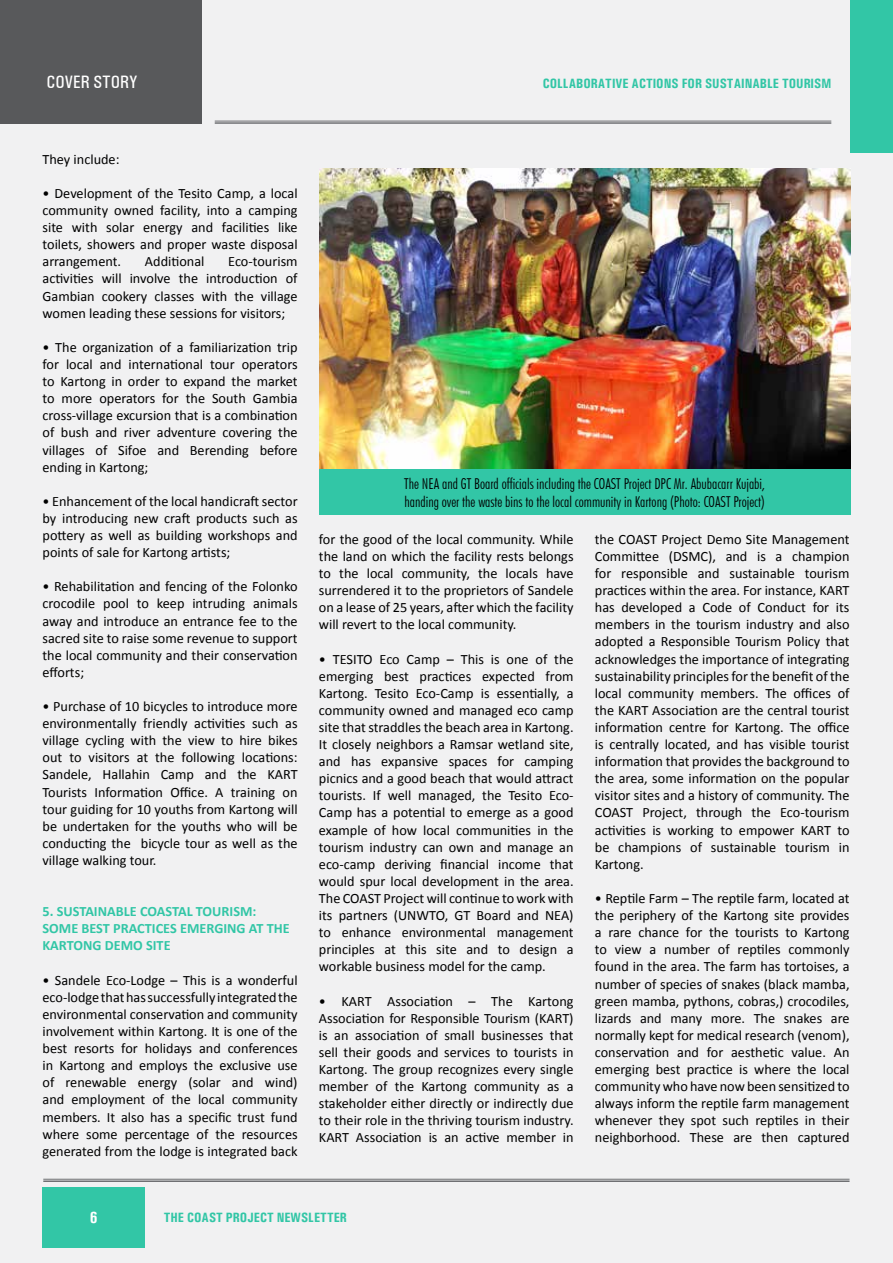
<style>
.page{position:relative;width:893px;height:1263px;background:#f1f1f2}
.page>*{position:absolute;margin:0;border:0;box-sizing:border-box;transform-origin:0 0}
.t1{font:500 condensed 18px "Univers";color:#fff}
.t2{font:700 condensed 16.5px "Univers";color:#fff}
.t3{font:300 condensed 15px/18px "Futura BT";color:#000}
.t4{font:14.25px/17.1px "Calibri";color:#000;text-align:justify}
.t5{font:700 14.25px/17.1px "Calibri";color:#32c6a6}
.t6{font:700 condensed 13.5px "Univers";color:#32c6a6}
</style>
<div class="page">
<div style="left:0;top:0;width:201px;height:124px;background:#58595b"></div>
<div style="left:850px;top:0;width:43px;height:153px;background:#32c6a6"></div>
<div style="left:43px;top:1187px;width:102px;height:61px;background:#32c6a6"></div>
<hr style="left:215px;top:121px;width:616px;height:1px;background:#6d6e71">
<hr style="left:215px;top:122px;width:616px;height:2px;background:#6d6e71">
<hr style="left:43px;top:1179px;width:806px;height:1px;background:#6d6e71">
<hr style="left:43px;top:1180px;width:806px;height:2px;background:#6d6e71">
<img style="left:320px;top:168px;width:530px;height:301px">
<div style="left:319px;top:469px;width:531px;height:46px;background:#32c6a6"></div>
<p class="t1" style="left:46px;top:71px;width:92px">COVER STORY</p>
<p class="t6" style="left:543px;top:76px;width:290px">COLLABORATIVE ACTIONS FOR SUSTAINABLE TOURISM</p>
<p class="t4" style="left:43px;top:151px;width:79px">They include:</p>
<p class="t4" style="left:43px;top:185px;width:257px">• Development of the Tesito Camp, a local community owned facility, into a camping site with solar energy and facilities like toilets, showers and proper waste disposal arrangement.</p>
<p class="t4" style="left:145px;top:253px;width:61px">Additional</p>
<p class="t4" style="left:43px;top:253px;width:257px;text-indent:186px">Eco-tourism activities will involve the introduction of Gambian cookery classes with the village women leading these sessions for visitors;</p>
<p class="t4" style="left:43px;top:339px;width:257px">• The organization of a familiarization trip for local and international tour operators to Kartong in order to expand the market to more operators for the South Gambia cross-village excursion that is a combination of bush and river adventure covering the villages of Sifoe and Berending before ending in Kartong;</p>
<p class="t4" style="left:43px;top:493px;width:257px">• Enhancement of the local handicraft sector by introducing new craft products such as pottery as well as building workshops and points of sale for Kartong artists;</p>
<p class="t4" style="left:43px;top:578px;width:257px">• Rehabilitation and fencing of the Folonko crocodile pool to keep intruding animals away and introduce an entrance fee to the sacred site to raise some revenue to support the local community and their conservation efforts;</p>
<p class="t4" style="left:43px;top:698px;width:257px">• Purchase of 10 bicycles to introduce more environmentally friendly activities such as village cycling with the view to hire bikes out to visitors at the following locations:<br>Sandele, Hallahin Camp and the KART Tourists Information Office. A training on tour guiding for 10 youths from Kartong will be undertaken for the youths who will be conducting the bicycle tour as well as the village walking tour.</p>
<p class="t5" style="left:43px;top:903px;width:249px">5. SUSTAINABLE COASTAL TOURISM:<br>SOME BEST PRACTICES EMERGING AT THE<br>KARTONG DEMO SITE</p>
<p class="t4" style="left:43px;top:971px;width:257px">• Sandele Eco-Lodge – This is a wonderful eco-lodge that has successfully integrated the environmental conservation and community involvement within Kartong. It is one of the best resorts for holidays and conferences in Kartong and employs the exclusive use of renewable energy (solar and wind) and employment of the local community members. It also has a specific trust fund where some percentage of the resources generated from the lodge is integrated back</p>
<p class="t3" style="left:404px;top:474px;width:362px">The NEA and GT Board officials including the COAST Project DPC Mr. Abubacarr Kujabi, handing over the waste bins to the local community in Kartong (Photo: COAST Project)</p>
<p class="t4" style="left:319px;top:531px;width:256px">for the good of the local community. While the land on which the facility rests belongs to the local community, the locals have surrendered it to the proprietors of Sandele on a lease of 25 years, after which the facility will revert to the local community.</p>
<p class="t4" style="left:319px;top:650px;width:256px">• TESITO Eco Camp – This is one of the emerging best practices expected from Kartong. Tesito Eco-Camp is essentially, a community owned and managed eco camp site that straddles the beach area in Kartong.<br>It closely neighbors a Ramsar wetland site, and has expansive spaces for camping picnics and a good beach that would attract tourists. If well managed, the Tesito Eco-Camp has a potential to emerge as a good example of how local communities in the tourism industry can own and manage an eco-camp deriving financial income that would spur local development in the area.<br>The COAST Project will continue to work with its partners (UNWTO, GT Board and NEA) to enhance environmental management principles at this site and to design a workable business model for the camp.</p>
<p class="t4" style="left:319px;top:992px;width:256px">• KART Association – The Kartong Association for Responsible Tourism (KART) is an association of small businesses that sell their goods and services to tourists in Kartong. The group recognizes every single member of the Kartong community as a stakeholder either directly or indirectly due to their role in the thriving tourism industry.<br>KART Association is an active member in</p>
<p class="t4" style="left:595px;top:531px;width:256px">the COAST Project Demo Site Management Committee (DSMC), and is a champion for responsible and sustainable tourism practices within the area. For instance, KART has developed a Code of Conduct for its members in the tourism industry and also adopted a Responsible Tourism Policy that acknowledges the importance of integrating sustainability principles for the benefit of the local community members. The offices of the KART Association are the central tourist information centre for Kartong. The office is centrally located, and has visible tourist information that provides the background to the area, some information on the popular visitor sites and a history of community. The COAST Project, through the Eco-tourism activities is working to empower KART to be champions of sustainable tourism in Kartong.</p>
<p class="t4" style="left:595px;top:890px;width:256px">• Reptile Farm – The reptile farm, located at the periphery of the Kartong site provides a rare chance for the tourists to Kartong to view a number of reptiles commonly found in the area. The farm has tortoises, a number of species of snakes (black mamba, green mamba, pythons, cobras,) crocodiles, lizards and many more. The snakes are normally kept for medical research (venom), conservation and for aesthetic value. An emerging best practice is where the local community who have now been sensitized to always inform the reptile farm management whenever they spot such reptiles in their neighborhood. These are then captured</p>
<p class="t2" style="left:90px;top:1207px;width:9px">6</p>
<p class="t6" style="left:164px;top:1209px;width:185px">THE COAST PROJECT NEWSLETTER</p>
</div>
